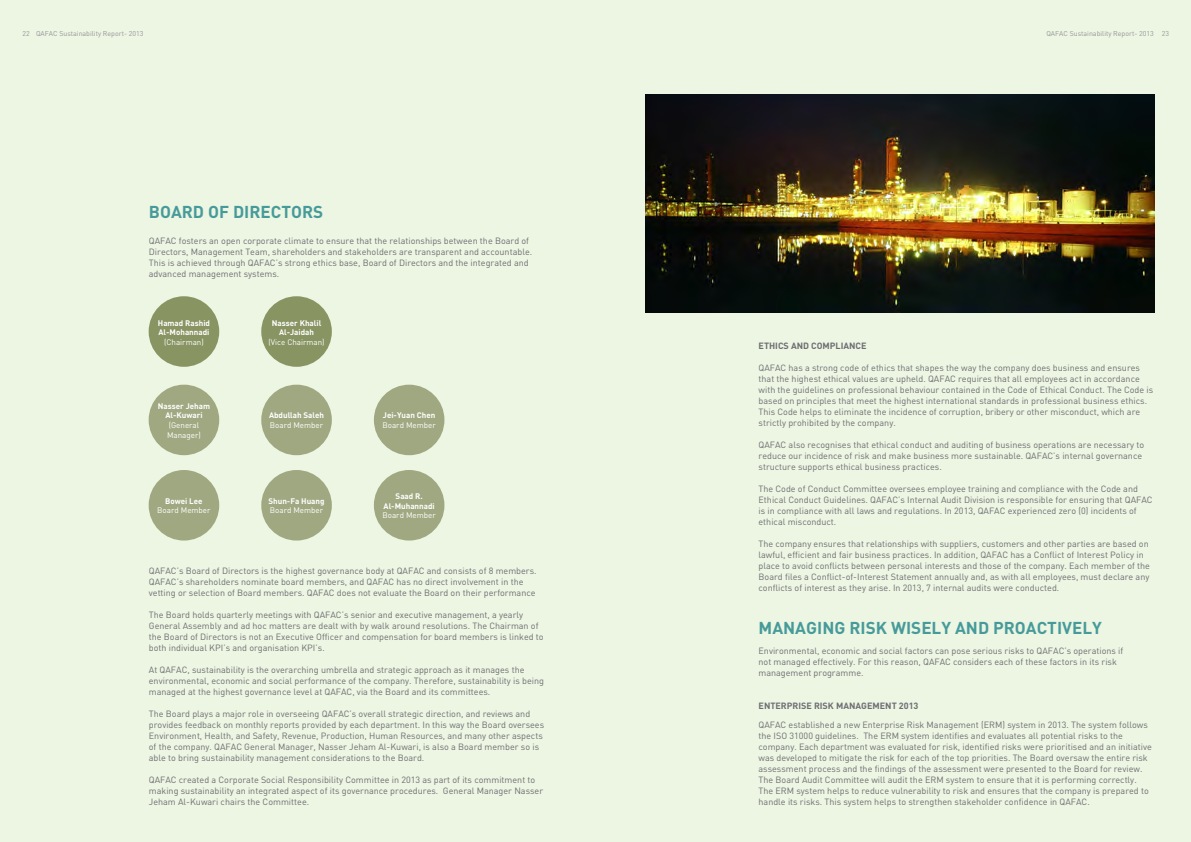
<style>
.page{position:relative;width:1191px;height:842px;background:#edf5e3}
.page>*{position:absolute;margin:0;border:0;box-sizing:border-box;transform-origin:0 0}
.t1{font:700 17px "DIN";color:#469b9a}
.t2{font:9px/11px "DIN";color:#6d6e71}
.t3{font:700 9px "DIN";color:#6d6e71}
.t4{font:700 8px/9.6px "DIN";color:#fff;text-align:center}
.t5{font:8px/9.6px "DIN";color:#fff}
.t6{font:7px "DIN";color:#95979a}
</style>
<div class="page">
<div style="left:149px;top:296px;width:70px;height:71px;background:#889462;border-radius:50%"></div>
<div style="left:261px;top:385px;width:71px;height:70px;background:#a0a881;border-radius:50%"></div>
<div style="left:374px;top:385px;width:70px;height:70px;background:#a0a881;border-radius:50%"></div>
<div style="left:149px;top:470px;width:70px;height:70px;background:#a0a881;border-radius:50%"></div>
<div style="left:261px;top:470px;width:71px;height:70px;background:#a0a881;border-radius:50%"></div>
<div style="left:374px;top:470px;width:70px;height:70px;background:#a0a881;border-radius:50%"></div>
<div style="left:149px;top:385px;width:70px;height:70px;background:#a0a881;border-radius:50%"></div>
<div style="left:261px;top:296px;width:71px;height:71px;background:#889462;border-radius:50%"></div>
<img style="left:645px;top:94px;width:509px;height:219px">
<p class="t6" style="left:22px;top:29px;width:122px">22 QAFAC Sustainability Report- 2013</p>
<p class="t6" style="left:1046px;top:29px;width:124px">QAFAC Sustainability Report- 2013 23</p>
<h1 class="t1" style="left:149px;top:200px;width:23px">Board</h1>
<h1 class="t1" style="left:208px;top:200px;width:47px">of Directors</h1>
<p class="t2" style="left:149px;top:235px;width:385px">QAFAC fosters an open corporate climate to ensure that the relationships between the Board of Directors, Management Team, shareholders and stakeholders are transparent and accountable.<br>This is achieved through QAFAC’s strong ethics base, Board of Directors and the integrated and advanced management systems.</p>
<p class="t4" style="left:158px;top:318px;width:54px;text-align:left">Hamad Rashid<br>Al-Mohannadi</p>
<p class="t5" style="left:164px;top:337px;width:41px">(Chairman)</p>
<p class="t4" style="left:158px;top:401px;width:54px">Nasser Jeham<br>Al-Kuwari</p>
<p class="t5" style="left:167px;top:420px;width:35px">(General<br>Manager)</p>
<p class="t4" style="left:165px;top:496px;width:39px">Bowei Lee</p>
<p class="t5" style="left:157px;top:506px;width:55px">Board Member</p>
<p class="t4" style="left:272px;top:318px;width:51px">Nasser Khalil<br>Al-Jaidah</p>
<p class="t5" style="left:268px;top:337px;width:58px">(Vice Chairman)</p>
<p class="t4" style="left:269px;top:410px;width:57px">Abdullah Saleh</p>
<p class="t5" style="left:270px;top:420px;width:55px">Board Member</p>
<p class="t4" style="left:268px;top:496px;width:58px">Shun-Fa Huang</p>
<p class="t5" style="left:270px;top:506px;width:55px">Board Member</p>
<p class="t4" style="left:383px;top:410px;width:54px">Jei-Yuan Chen</p>
<p class="t5" style="left:382px;top:420px;width:55px">Board Member</p>
<p class="t4" style="left:383px;top:491px;width:53px">Saad R.<br>Al-Muhannadi</p>
<p class="t5" style="left:382px;top:510px;width:55px">Board Member</p>
<p class="t2" style="left:149px;top:565px;width:389px">QAFAC’s Board of Directors is the highest governance body at QAFAC and consists of 8 members.<br>QAFAC’s shareholders nominate board members, and QAFAC has no direct involvement in the vetting or selection of Board members. QAFAC does not evaluate the Board on their performance</p>
<p class="t2" style="left:149px;top:609px;width:396px">The Board holds quarterly meetings with QAFAC’s senior and executive management, a yearly General Assembly and ad hoc matters are dealt with by walk around resolutions. The Chairman of the Board of Directors is not an Executive Officer and compensation for board members is linked to both individual KPI’s and organisation KPI’s.</p>
<p class="t2" style="left:149px;top:664px;width:397px">At QAFAC, sustainability is the overarching umbrella and strategic approach as it manages the environmental, economic and social performance of the company. Therefore, sustainability is being managed at the highest governance level at QAFAC, via the Board and its committees.</p>
<p class="t2" style="left:149px;top:708px;width:397px">The Board plays a major role in overseeing QAFAC’s overall strategic direction, and reviews and provides feedback on monthly reports provided by each department. In this way the Board oversees Environment, Health, and Safety, Revenue, Production, Human Resources, and many other aspects of the company. QAFAC General Manager, Nasser Jeham Al-Kuwari, is also a Board member so is able to bring sustainability management considerations to the Board.</p>
<p class="t2" style="left:149px;top:774px;width:396px">QAFAC created a Corporate Social Responsibility Committee in 2013 as part of its commitment to making sustainability an integrated aspect of its governance procedures. General Manager Nasser<br>Jeham Al-Kuwari chairs the Committee.</p>
<p class="t3" style="left:758px;top:340px;width:12px">Ethics</p>
<p class="t3" style="left:791px;top:340px;width:7px">and</p>
<p class="t3" style="left:811px;top:340px;width:13px">Compliance</p>
<p class="t2" style="left:758px;top:362px;width:396px">QAFAC has a strong code of ethics that shapes the way the company does business and ensures that the highest ethical values are upheld. QAFAC requires that all employees act in accordance with the guidelines on professional behaviour contained in the Code of Ethical Conduct. The Code is based on principles that meet the highest international standards in professional business ethics.<br>This Code helps to eliminate the incidence of corruption, bribery or other misconduct, which are strictly prohibited by the company.</p>
<p class="t2" style="left:758px;top:439px;width:387px">QAFAC also recognises that ethical conduct and auditing of business operations are necessary to reduce our incidence of risk and make business more sustainable. QAFAC’s internal governance structure supports ethical business practices.</p>
<p class="t2" style="left:758px;top:483px;width:395px">The Code of Conduct Committee oversees employee training and compliance with the Code and Ethical Conduct Guidelines. QAFAC’s Internal Audit Division is responsible for ensuring that QAFAC is in compliance with all laws and regulations. In 2013, QAFAC experienced zero (0) incidents of ethical misconduct.</p>
<p class="t2" style="left:758px;top:538px;width:393px">The company ensures that relationships with suppliers, customers and other parties are based on lawful, efficient and fair business practices. In addition, QAFAC has a Conflict of Interest Policy in place to avoid conflicts between personal interests and those of the company. Each member of the Board files a Conflict-of-Interest Statement annually and, as with all employees, must declare any conflicts of interest as they arise. In 2013, 7 internal audits were conducted.</p>
<h1 class="t1" style="left:758px;top:616px;width:26px">Managing</h1>
<h1 class="t1" style="left:849px;top:616px;width:67px">Risk Wisel</h1>
<h1 class="t1" style="left:941px;top:616px;width:26px">y and</h1>
<h1 class="t1" style="left:993px;top:616px;width:22px">Proactivel</h1>
<h1 class="t1" style="left:1092px;top:616px;width:11px">y</h1>
<p class="t2" style="left:758px;top:645px;width:366px">Environmental, economic and social factors can pose serious risks to QAFAC’s operations if not managed effectively. For this reason, QAFAC considers each of these factors in its risk management programme.</p>
<p class="t3" style="left:758px;top:700px;width:12px">Enterprise</p>
<p class="t3" style="left:814px;top:700px;width:37px">Risk Management</p>
<p class="t3" style="left:899px;top:700px;width:21px">2013</p>
<p class="t2" style="left:758px;top:719px;width:395px">QAFAC established a new Enterprise Risk Management (ERM) system in 2013. The system follows the ISO 31000 guidelines. The ERM system identifies and evaluates all potential risks to the company. Each department was evaluated for risk, identified risks were prioritised and an initiative was developed to mitigate the risk for each of the top priorities. The Board oversaw the entire risk assessment process and the findings of the assessment were presented to the Board for review.<br>The Board Audit Committee will audit the ERM system to ensure that it is performing correctly.<br>The ERM system helps to reduce vulnerability to risk and ensures that the company is prepared to handle its risks. This system helps to strengthen stakeholder confidence in QAFAC.</p>
</div>
